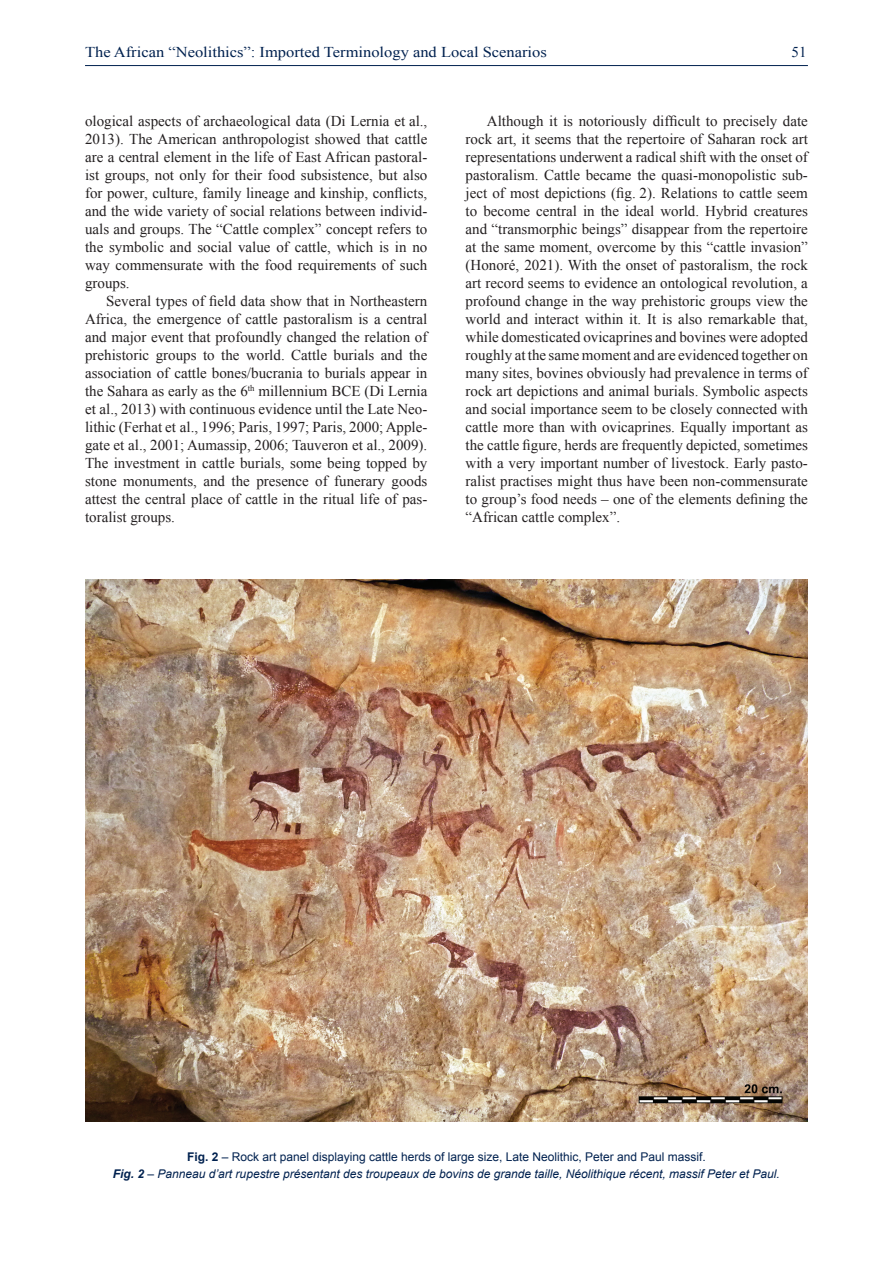
<style>
.page{position:relative;width:893px;height:1263px;background:#fff}
.page>*{position:absolute;margin:0;border:0;box-sizing:border-box;transform-origin:0 0}
.t1{font:15px/18px "Times New Roman";color:#231f20;text-align:justify}
.t2{font:15px "Times New Roman";color:#00214f;scale:1.1 1}
.t3{font:15px "Times New Roman";color:#00214f}
.t4{font:italic 12px/16.5px "Arial";color:#00214f;text-align:center}
.s1{font-weight:700;font-style:normal}
.s2{font-style:normal}
.s3{font-weight:700}
</style>
<div class="page">
<hr style="left:85px;top:65px;width:723px;height:1px;background:#00214f">
<img style="left:85px;top:579px;width:723px;height:542px">
<p class="t2" style="left:85px;top:42px;width:421px">The African “Neolithics”: Imported Terminology and Local Scenarios</p>
<p class="t3" style="left:792px;top:42px;width:16px">51</p>
<p class="t1" style="left:85px;top:112px;width:344px">ological aspects of archaeological data (Di Lernia et al.,</p>
<p class="t1" style="left:85px;top:130px;width:344px">2013). The American anthropologist showed that cattle</p>
<p class="t1" style="left:85px;top:148px;width:344px">are a central element in the life of East African pastoral-</p>
<p class="t1" style="left:85px;top:166px;width:344px">ist groups, not only for their food subsistence, but also</p>
<p class="t1" style="left:85px;top:184px;width:344px">for power, culture, family lineage and kinship, conflicts,</p>
<p class="t1" style="left:85px;top:202px;width:344px">and the wide variety of social relations between individ-</p>
<p class="t1" style="left:85px;top:220px;width:344px">uals and groups. The “Cattle complex” concept refers to</p>
<p class="t1" style="left:85px;top:238px;width:344px">the symbolic and social value of cattle, which is in no</p>
<p class="t1" style="left:85px;top:256px;width:344px">way commensurate with the food requirements of such</p>
<p class="t1" style="left:85px;top:274px;width:46px">groups.</p>
<p class="t1" style="left:106px;top:292px;width:323px">Several types of field data show that in Northeastern</p>
<p class="t1" style="left:85px;top:310px;width:344px">Africa, the emergence of cattle pastoralism is a central</p>
<p class="t1" style="left:85px;top:328px;width:344px">and major event that profoundly changed the relation of</p>
<p class="t1" style="left:85px;top:346px;width:344px">prehistoric groups to the world. Cattle burials and the</p>
<p class="t1" style="left:85px;top:364px;width:344px">association of cattle bones/bucrania to burials appear in</p>
<p class="t1" style="left:85px;top:382px;width:344px">the Sahara as early as the 6<sup>th</sup> millennium BCE (Di Lernia</p>
<p class="t1" style="left:85px;top:400px;width:344px">et al., 2013) with continuous evidence until the Late Neo-</p>
<p class="t1" style="left:85px;top:418px;width:344px">lithic (Ferhat et al., 1996; Paris, 1997; Paris, 2000; Apple-</p>
<p class="t1" style="left:85px;top:436px;width:344px">gate et al., 2001; Aumassip, 2006; Tauveron et al., 2009).</p>
<p class="t1" style="left:85px;top:454px;width:344px">The investment in cattle burials, some being topped by</p>
<p class="t1" style="left:85px;top:472px;width:344px">stone monuments, and the presence of funerary goods</p>
<p class="t1" style="left:85px;top:490px;width:344px">attest the central place of cattle in the ritual life of pas-</p>
<p class="t1" style="left:85px;top:508px;width:91px">toralist groups.</p>
<p class="t1" style="left:466px;top:112px;width:344px;text-indent:21px">Although it is notoriously difficult to precisely date rock art, it seems that the repertoire of Saharan rock art representations underwent a radical shift with the onset of pastoralism. Cattle became the quasi-monopolistic sub&shy;ject of most depictions (fig. 2). Relations to cattle seem to become central in the ideal world. Hybrid creatures and “transmorphic beings” disappear from the repertoire at the same moment, overcome by this “cattle invasion” (Honoré, 2021). With the onset of pastoralism, the rock art record seems to evidence an ontological revolution, a profound change in the way prehistoric groups view the world and interact within it. It is also remarkable that, while domesticated ovicaprines and bovines were adopted roughly at the same moment and are evidenced together on many sites, bovines obviously had prevalence in terms of rock art depictions and animal burials. Symbolic aspects and social importance seem to be closely connected with cattle more than with ovicaprines. Equally important as the cattle figure, herds are frequently depicted, sometimes with a very important number of livestock. Early pasto&shy;ralist practises might thus have been non-commensurate to group’s food needs – one of the elements defining the “African cattle complex”.</p>
<p class="t4" style="left:113px;top:1149px;width:668px"><span class="s1">Fig. 2</span> <span class="s2">– Rock art panel displaying cattle herds of large size, Late Neolithic, Peter and Paul massif.<br></span><span class="s3">Fig. 2</span> – Panneau d’art rupestre présentant des troupeaux de bovins de grande taille, Néolithique récent, massif Peter et Paul.</p>
</div>
